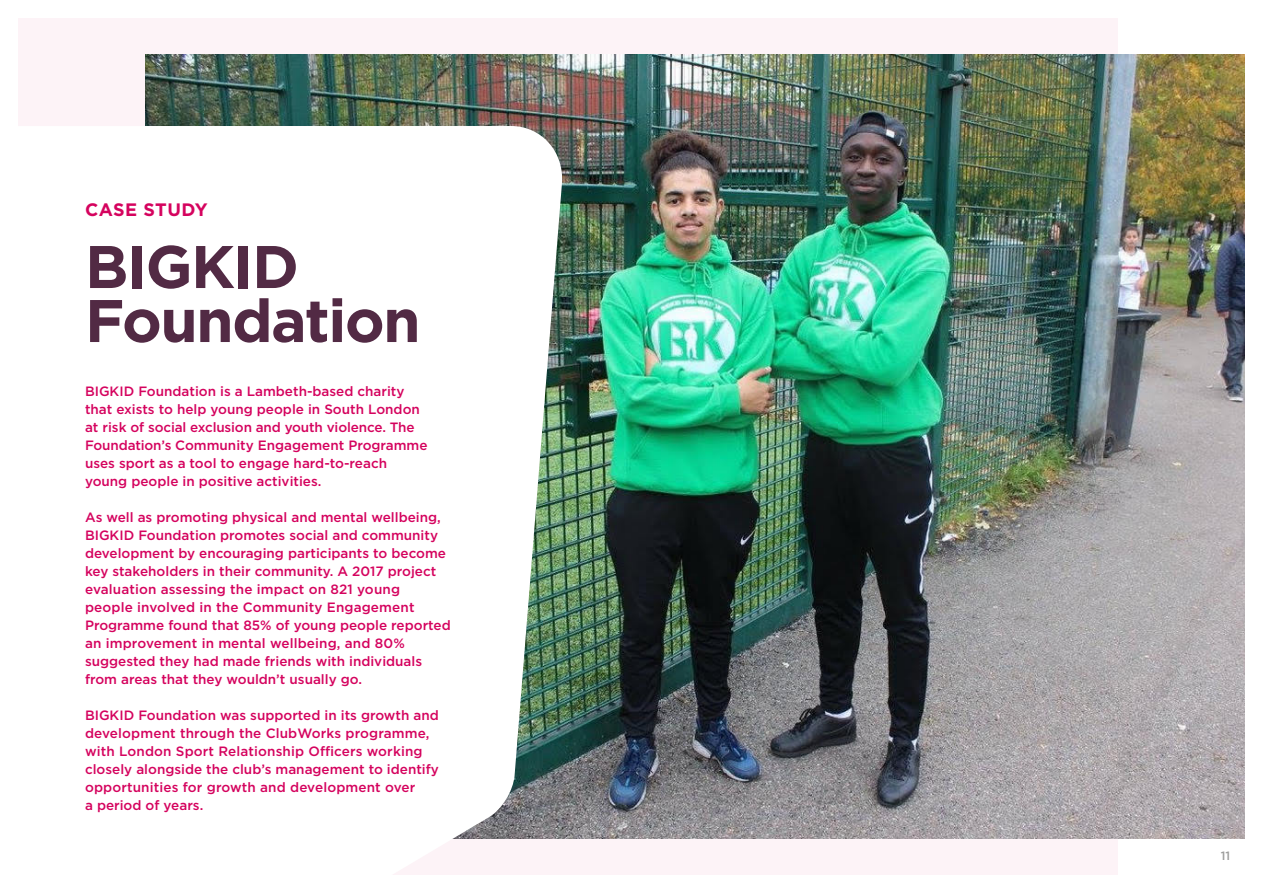
<style>
.page{position:relative;width:1263px;height:893px;background:#fff}
.page>*{position:absolute;margin:0;border:0;box-sizing:border-box;transform-origin:0 0}
.t1{font:700 60px/54px "Gotham";letter-spacing:-.025em;color:#522a44}
.t2{font:700 18px "Gotham";letter-spacing:.025em;color:#d5035e}
.t3{font:500 13.5px/18px "Gotham";color:#d5035e}
.t4{font:500 12px "Gotham";color:#9d9d9c}
</style>
<div class="page">
<div style="left:18px;top:18px;width:1099px;height:857px;background:#fdf3f7"></div>
<img style="left:146px;top:54px;width:1099px;height:785px">
<div style="left:18px;top:126px;width:546px;height:749px;background:#fff"></div>
<h2 class="t2" style="left:85px;top:198px;width:124px">CASE STUDY</h2>
<h1 class="t1" style="left:85px;top:239px;width:337px">BIGKID<br>Foundation</h1>
<p class="t3" style="left:85px;top:382px;width:344px">BIGKID Foundation is a Lambeth-based charity that exists to help young people in South London at risk of social exclusion and youth violence. The Foundation’s Community Engagement Programme uses sport as a tool to engage hard-to-reach young people in positive activities.</p>
<p class="t3" style="left:85px;top:508px;width:367px">As well as promoting physical and mental wellbeing, BIGKID Foundation promotes social and community development by encouraging participants to become key stakeholders in their community. A 2017 project evaluation assessing the impact on 821 young people involved in the Community Engagement Programme found that 85% of young people reported an improvement in mental wellbeing, and 80% suggested they had made friends with individuals from areas that they wouldn’t usually go.</p>
<p class="t3" style="left:85px;top:706px;width:355px">BIGKID Foundation was supported in its growth and development through the ClubWorks programme, with London Sport Relationship Officers working closely alongside the club’s management to identify opportunities for growth and development over<br>a period of years.</p>
<p class="t4" style="left:1221px;top:848px;width:11px">11</p>
</div>
